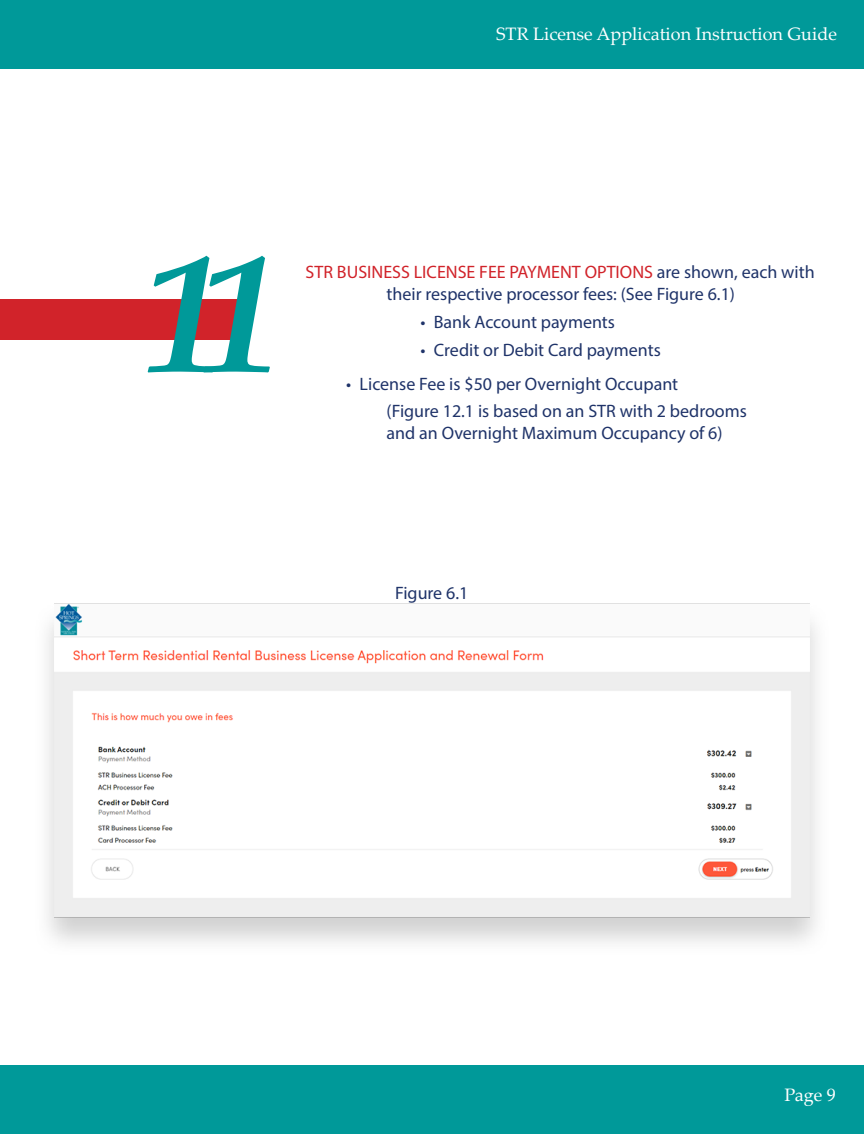
<style>
.page{position:relative;width:864px;height:1134px;background:#fff}
.page>*{position:absolute;margin:0;border:0;box-sizing:border-box;transform-origin:0 0}
.t1{font:italic 700 168.6px "Palatino Linotype";color:#099}
.t2{font:18px/21.6px "Myriad Pro";color:#1f3369;text-align:center}
.t3{font:18px "Palatino Linotype";color:#fff}
.s1{color:#d1232a}
</style>
<div class="page">
<div style="left:0;top:1066px;width:864px;height:68px;background:#099"></div>
<div style="left:0;top:0;width:864px;height:68px;background:#099"></div>
<div style="left:0;top:300px;width:244px;height:40px;background:#d1232a"></div>
<img style="left:47px;top:603px;width:770px;height:340px">
<p class="t3" style="left:496px;top:21px;width:342px">STR License Application Instruction Guide</p>
<p class="t1" style="left:141px;top:195px;width:141px">11</p>
<p class="t2" style="left:306px;top:261px;width:511px"><span class="s1">STR BUSINESS LICENSE FEE PAYMENT OPTIONS</span> are shown, each with their respective processor fees: (See Figure 6.1)</p>
<p class="t2" style="left:420px;top:311px;width:196px">• Bank Account payments</p>
<p class="t2" style="left:420px;top:339px;width:242px">• Credit or Debit Card payments</p>
<p class="t2" style="left:346px;top:373px;width:334px">• License Fee is $50 per Overnight Occupant</p>
<p class="t2" style="left:387px;top:400px;width:362px">(Figure 12.1 is based on an STR with 2 bedrooms</p>
<p class="t2" style="left:387px;top:422px;width:338px">and an Overnight Maximum Occupancy of 6)</p>
<p class="t2" style="left:395px;top:582px;width:75px">Figure 6.1</p>
<p class="t3" style="left:784px;top:1082px;width:53px">Page 9</p>
</div>
